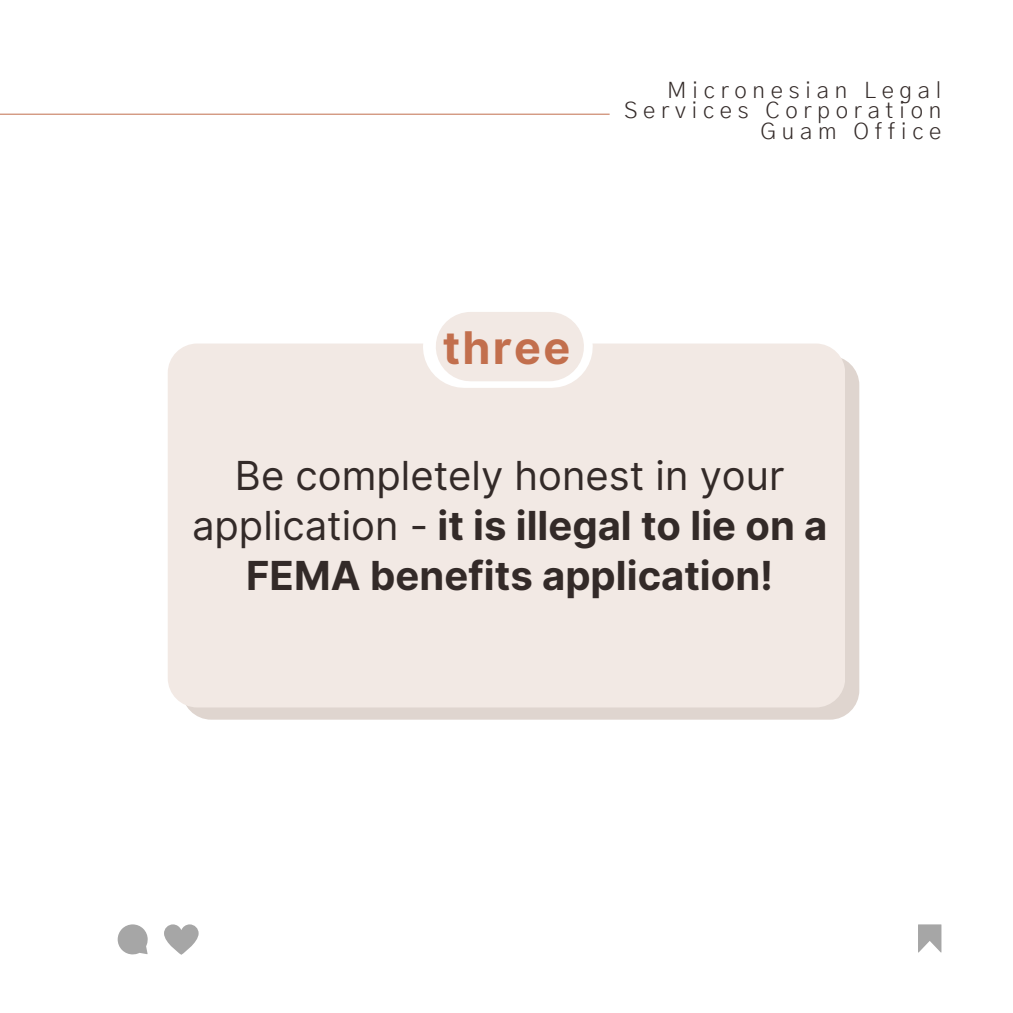
<style>
.page{position:relative;width:1013px;height:1013px;background:#fff}
.page>*{position:absolute;margin:0;border:0;box-sizing:border-box;transform-origin:0 0}
.t1{font:700 45px "Inter";letter-spacing:.05em;color:#c26f4d}
.t2{font:700 40px/49.8px "Inter";color:#332a28;text-align:center}
.t3{font:300 22.5px/20.6px "Gothic A1";letter-spacing:.255em;color:#332a28;text-align:right}
.s1{font-weight:400}
</style>
<div class="page">
<hr style="left:0;top:114px;width:609px;height:1px;background:#c26f4d">
<div style="left:182px;top:356px;width:677px;height:363px;background:#dfd5cf;border-radius:29px"></div>
<div style="left:168px;top:343px;width:677px;height:364px;background:#f2e9e4;border-radius:29px"></div>
<svg style="left:464px;top:312px;width:87px;height:76px"></svg>
<div style="left:470px;top:312px;width:79px;height:69px;background:#f2e9e4"></div>
<svg style="left:918px;top:924px;width:23px;height:28px"></svg>
<svg style="left:118px;top:924px;width:30px;height:30px"></svg>
<svg style="left:164px;top:924px;width:35px;height:30px"></svg>
<p class="t3" style="left:624px;top:80px;width:319px">Micronesian Legal<br>Services Corporation<br>Guam Office</p>
<p class="t1" style="left:443px;top:320px;width:129px">three</p>
<p class="t2" style="left:192px;top:451px;width:637px"><span class="s1">Be completely honest in your application -</span> it is illegal to lie on a<br>FEMA benefits application!</p>
</div>
